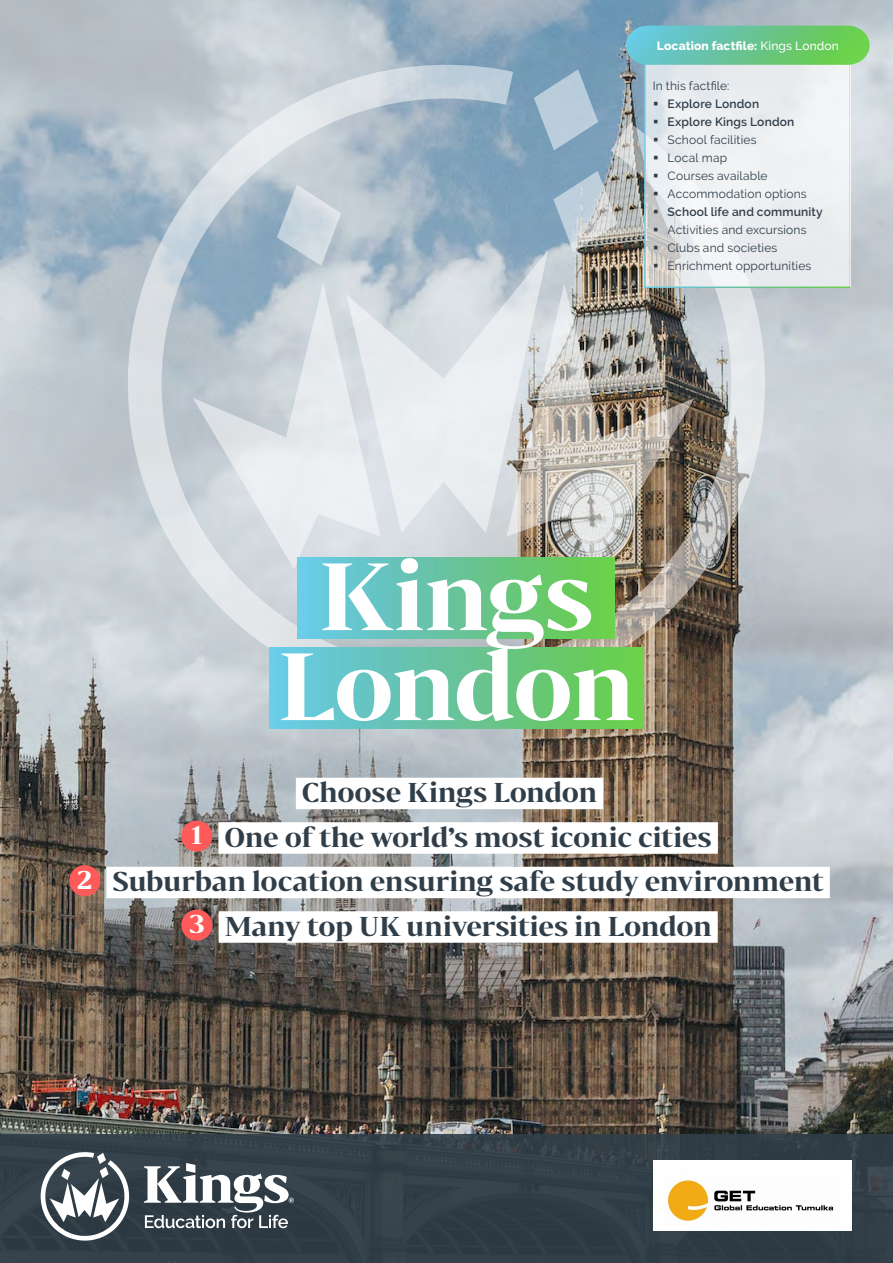
<style>
.page{position:relative;width:893px;height:1263px;background:#fff}
.page>*{position:absolute;margin:0;border:0;box-sizing:border-box;transform-origin:0 0}
.t1{font:700 90px/90px "Bw Darius";letter-spacing:-.02em;color:#fff;text-align:center}
.t2{font:700 25.8px/44.5px "Bw Darius";letter-spacing:-.01em;color:#303e49;text-align:center}
.t3{font:12px "Raleway";letter-spacing:.015em;color:#303e49}
.t4{font:600 12px "Raleway";letter-spacing:.015em;color:#303e49}
.t5{font:800 12px "Raleway";letter-spacing:.015em;color:#fff}
.s1{font-weight:500}
.s2{font-size:24.3px;color:#fff}
</style>
<div class="page">
<img style="left:0;top:0;width:893px;height:1134px">
<svg style="left:128px;top:65px;width:638px;height:638px;background:#b9c0c4"></svg>
<svg style="left:644px;top:65px;width:206px;height:223px"></svg>
<div style="left:298px;top:558px;width:317px;height:81px;background:linear-gradient(to right,#67c5ec,#68ca46)"></div>
<div style="left:269px;top:648px;width:374px;height:81px;background:linear-gradient(to right,#67c5ec,#68ca47)"></div>
<svg style="left:626px;top:26px;width:244px;height:39px;background:#6ac794"></svg>
<div style="left:0;top:1134px;width:893px;height:129px;background:#303e49"></div>
<svg style="left:41px;top:1152px;width:88px;height:88px"></svg>
<svg style="left:144px;top:1163px;width:150px;height:65px"></svg>
<div style="left:296px;top:778px;width:307px;height:31px;background:#fff"></div>
<div style="left:218px;top:822px;width:500px;height:32px;background:#fff"></div>
<div style="left:106px;top:867px;width:724px;height:31px;background:#fff"></div>
<div style="left:219px;top:911px;width:499px;height:32px;background:#fff"></div>
<div style="left:181px;top:820px;width:31px;height:32px;background:#ff5a5a;border-radius:50%"></div>
<div style="left:69px;top:865px;width:31px;height:31px;background:#ff5a5a;border-radius:50%"></div>
<div style="left:181px;top:909px;width:31px;height:32px;background:#ff5a5a;border-radius:50%"></div>
<img style="left:653px;top:1161px;width:198px;height:70px">
<p class="t5" style="left:657px;top:39px;width:184px">Location factfile: <span class="s1">Kings London</span></p>
<p class="t3" style="left:653px;top:79px;width:78px">In this factfile:</p>
<p class="t4" style="left:653px;top:97px;width:108px">▪ Explore London</p>
<p class="t4" style="left:653px;top:115px;width:143px">▪ Explore Kings London</p>
<p class="t3" style="left:653px;top:133px;width:105px">▪ School facilities</p>
<p class="t3" style="left:653px;top:151px;width:75px">▪ Local map</p>
<p class="t3" style="left:653px;top:169px;width:116px">▪ Courses available</p>
<p class="t3" style="left:653px;top:187px;width:155px">▪ Accommodation options</p>
<p class="t4" style="left:653px;top:205px;width:171px">▪ School life and community</p>
<p class="t3" style="left:653px;top:223px;width:155px">▪ Activities and excursions</p>
<p class="t3" style="left:653px;top:241px;width:126px">▪ Clubs and societies</p>
<p class="t3" style="left:653px;top:259px;width:160px">▪ Enrichment opportunities</p>
<h1 class="t1" style="left:278px;top:546px;width:358px">Kings<br>London</h1>
<h2 class="t2" style="left:77px;top:769px;width:748px">Choose Kings London<br><span class="s2">1</span> One of the world’s most iconic cities<br><span class="s2">2</span> Suburban location ensuring safe study environment <span class="s2">3</span> Many top UK universities in London</h2>
</div>
